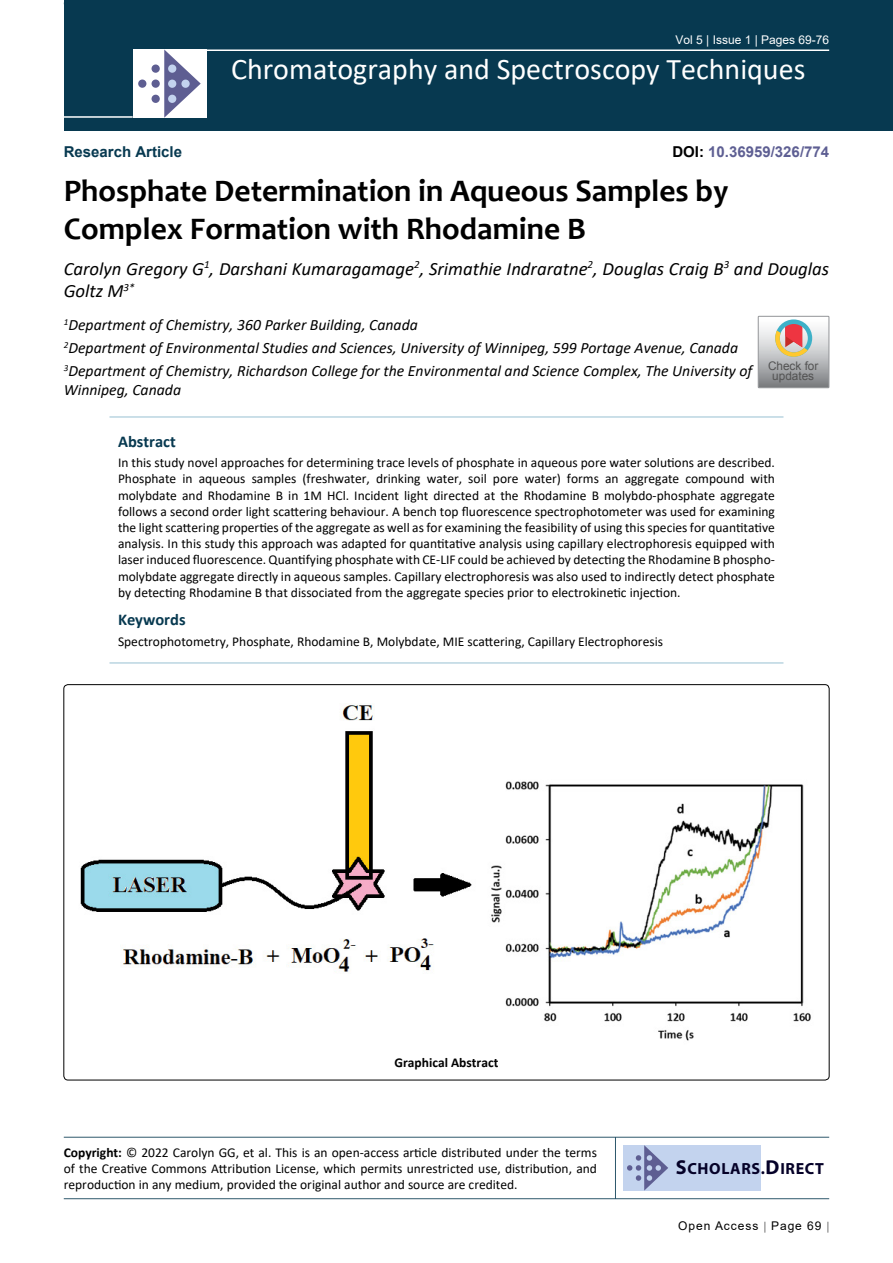
<style>
.page{position:relative;width:893px;height:1263px;background:#fff}
.page>*{position:absolute;margin:0;border:0;box-sizing:border-box;transform-origin:0 0}
.t1{font:700 31.5px/37.8px "Candara";color:#000}
.t2{font:30px "Calibri";color:#fff}
.t3{font:italic 18.75px/22.5px "Calibri";color:#000}
.t4{font:700 16.5px "Calibri";color:#073950}
.t5{font:700 16.2px "Myriad Pro";letter-spacing:.04em;color:#050128}
.t6{font:italic 15.75px/23.1px "Calibri";color:#000}
.t7{font:700 15px "Arial";color:#5e5f93}
.t8{font:700 15px "Arial";color:#073950}
.t9{font:13.5px/16.2px "Calibri";color:#000;text-align:justify}
.t10{font:700 13.5px "Calibri";color:#000}
.t11{font:12px "Arial";color:#fff}
.t12{font:12px "Arial";letter-spacing:.08em;color:#000}
.t13{font:11.85px/10.2px "Arial";color:#535353;text-align:center}
.s1{color:#000}
.s2{font-weight:700}
.s3{font-size:20.25px}
</style>
<div class="page">
<div style="left:64px;top:0;width:829px;height:131px;background:#073950"></div>
<hr style="left:64px;top:1137px;width:765px;height:1px;background:#073950">
<hr style="left:64px;top:1198px;width:765px;height:1px;background:#073950">
<hr style="left:615px;top:1137px;width:1px;height:62px;background:#073950">
<hr style="left:204px;top:49px;width:625px;height:2px;background:#fff">
<hr style="left:64px;top:116px;width:69px;height:2px;background:#fff">
<div style="left:133px;top:49px;width:74px;height:69px;background:#fff"></div>
<svg style="left:164px;top:49px;width:37px;height:69px"></svg>
<div style="left:152px;top:65px;width:8px;height:8px;background:#5e5e92;border-radius:50%"></div>
<div style="left:138px;top:80px;width:8px;height:8px;background:#5e5e92;border-radius:50%"></div>
<div style="left:152px;top:80px;width:8px;height:8px;background:#5e5e92;border-radius:50%"></div>
<div style="left:168px;top:80px;width:8px;height:8px;background:#c3d3ee;border-radius:50%"></div>
<div style="left:181px;top:80px;width:9px;height:8px;background:#c3d3ee;border-radius:50%"></div>
<div style="left:168px;top:95px;width:8px;height:8px;background:#c3d3ee;border-radius:50%"></div>
<div style="left:168px;top:65px;width:8px;height:8px;background:#c3d3ee;border-radius:50%"></div>
<div style="left:152px;top:95px;width:8px;height:8px;background:#5e5e92;border-radius:50%"></div>
<div style="left:623px;top:1145px;width:138px;height:45px;background:#c3d3ee"></div>
<svg style="left:627px;top:1145px;width:41px;height:45px"></svg>
<hr style="left:109px;top:417px;width:674px;height:1px;background:#98c0d2">
<hr style="left:109px;top:663px;width:674px;height:1px;background:#98c0d2">
<svg style="left:758px;top:316px;width:71px;height:72px;background:#bdb6b3"></svg>
<img style="left:80px;top:705px;width:731px;height:336px">
<p class="t11" style="left:675px;top:31px;width:155px">Vol 5 | Issue 1 | Pages 69-76</p>
<h2 class="t2" style="left:231px;top:48px;width:576px">Chromatography and Spectroscopy Techniques</h2>
<p class="t7" style="left:672px;top:141px;width:158px"><span class="s1">DOI:</span> 10.36959/326/774</p>
<h1 class="t1" style="left:64px;top:172px;width:666px">Phosphate Determination in Aqueous Samples by<br>Complex Formation with Rhodamine B</h1>
<h3 class="t3" style="left:64px;top:256px;width:767px">Carolyn Gregory G<sup>1</sup>, Darshani Kumaragamage<sup>2</sup>, Srimathie Indraratne<sup>2</sup>, Douglas Craig B<sup>3</sup> and Douglas<br>Goltz M<sup>3*</sup></h3>
<p class="t6" style="left:64px;top:313px;width:690px"><sup>1</sup>Department of Chemistry, 360 Parker Building, Canada<br><sup>2</sup>Department of Environmental Studies and Sciences, University of Winnipeg, 599 Portage Avenue, Canada<br><sup>3</sup>Department of Chemistry, Richardson College for the Environmental and Science Complex, The University of</p>
<p class="t6" style="left:64px;top:378px;width:119px">Winnipeg, Canada</p>
<p class="t8" style="left:64px;top:141px;width:120px">Research Article</p>
<p class="t13" style="left:768px;top:360px;width:52px">Check for updates</p>
<p class="t4" style="left:118px;top:430px;width:59px">Abstract</p>
<p class="t9" style="left:118px;top:454px;width:658px">In this study novel approaches for determining trace levels of phosphate in aqueous pore water solutions are described.<br>Phosphate in aqueous samples (freshwater, drinking water, soil pore water) forms an aggregate compound with molybdate and Rhodamine B in 1M HCl. Incident light directed at the Rhodamine B molybdo-phosphate aggregate follows a second order light scattering behaviour. A bench top fluorescence spectrophotometer was used for examining the light scattering properties of the aggregate as well as for examining the feasibility of using this species for quantitative analysis. In this study this approach was adapted for quantitative analysis using capillary electrophoresis equipped with laser induced fluorescence. Quantifying phosphate with CE-LIF could be achieved by detecting the Rhodamine B phospho&shy;molybdate aggregate directly in aqueous samples. Capillary electrophoresis was also used to indirectly detect phosphate by detecting Rhodamine B that dissociated from the aggregate species prior to electrokinetic injection.</p>
<p class="t4" style="left:118px;top:608px;width:69px">Keywords</p>
<p class="t9" style="left:118px;top:633px;width:547px">Spectrophotometry, Phosphate, Rhodamine B, Molybdate, MIE scattering, Capillary Electrophoresis</p>
<p class="t10" style="left:395px;top:1053px;width:105px">Graphical Abstract</p>
<p class="t9" style="left:64px;top:1144px;width:535px"><span class="s2">Copyright:</span> © 2022 Carolyn GG, et al. This is an open-access article distributed under the terms of the Creative Commons Attribution License, which permits unrestricted use, distribution, and reproduction in any medium, provided the original author and source are credited.</p>
<p class="t5" style="left:676px;top:1158px;width:150px"><span class="s3">S</span>CHOLARS.<span class="s3">D</span>IRECT</p>
<p class="t12" style="left:678px;top:1217px;width:145px">Open Access Page 69</p>
</div>
